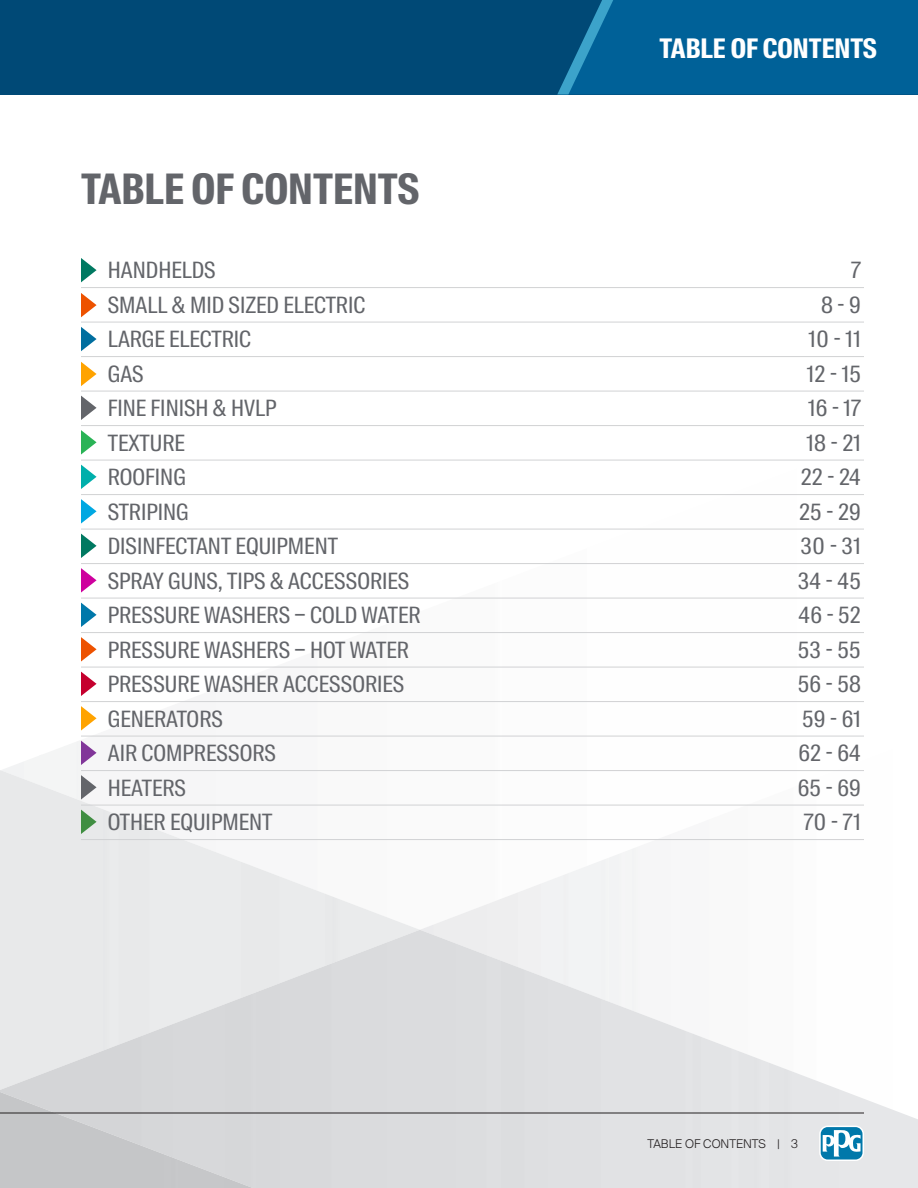
<style>
.page{position:relative;width:918px;height:1188px;background:#fff}
.page>*{position:absolute;margin:0;border:0;box-sizing:border-box;transform-origin:0 0}
.t1{font:700 42px "Suisse Intl Cond";color:#63656a}
.t2{font:700 27px "Suisse Intl Cond";color:#fff}
.t3{font:22.5px "Suisse Intl Cond";color:#63656a}
.t4{font:300 12px "Suisse Intl";color:#231f20}
</style>
<div class="page">
<img style="left:42px;top:675px;width:209px;height:95px">
<hr style="left:0;top:1113px;width:864px;height:1px;background:#231f20">
<svg style="left:819px;top:1126px;width:45px;height:35px"></svg>
<svg style="left:821px;top:1127px;width:42px;height:33px"></svg>
<svg style="left:823px;top:1129px;width:38px;height:28px"></svg>
<div style="left:0;top:0;width:918px;height:94px;background:#004976"></div>
<svg style="left:557px;top:0;width:361px;height:94px;background:#016197"></svg>
<hr style="left:81px;top:287px;width:783px;height:1px;background:#d1d2d4">
<hr style="left:81px;top:322px;width:783px;height:1px;background:#d1d2d4">
<hr style="left:81px;top:356px;width:783px;height:1px;background:#d1d2d4">
<hr style="left:81px;top:391px;width:783px;height:1px;background:#d1d2d4">
<hr style="left:81px;top:425px;width:783px;height:1px;background:#d1d2d4">
<hr style="left:81px;top:460px;width:783px;height:1px;background:#d1d2d4">
<hr style="left:81px;top:494px;width:783px;height:1px;background:#d1d2d4">
<hr style="left:81px;top:529px;width:783px;height:1px;background:#d1d2d4">
<hr style="left:81px;top:563px;width:783px;height:1px;background:#d1d2d4">
<hr style="left:81px;top:598px;width:783px;height:1px;background:#d1d2d4">
<hr style="left:81px;top:632px;width:783px;height:1px;background:#d1d2d4">
<hr style="left:81px;top:667px;width:783px;height:1px;background:#d1d2d4">
<hr style="left:81px;top:701px;width:783px;height:1px;background:#d1d2d4">
<hr style="left:81px;top:736px;width:783px;height:1px;background:#d1d2d4">
<hr style="left:81px;top:770px;width:783px;height:1px;background:#d1d2d4">
<hr style="left:81px;top:805px;width:783px;height:1px;background:#d1d2d4">
<hr style="left:81px;top:839px;width:783px;height:1px;background:#d1d2d4">
<svg style="left:81px;top:258px;width:16px;height:24px"></svg>
<svg style="left:81px;top:293px;width:16px;height:24px"></svg>
<svg style="left:81px;top:327px;width:16px;height:24px"></svg>
<svg style="left:81px;top:362px;width:16px;height:24px"></svg>
<svg style="left:81px;top:396px;width:16px;height:24px"></svg>
<svg style="left:81px;top:430px;width:16px;height:25px"></svg>
<svg style="left:81px;top:465px;width:16px;height:24px"></svg>
<svg style="left:81px;top:499px;width:16px;height:25px"></svg>
<svg style="left:81px;top:534px;width:16px;height:24px"></svg>
<svg style="left:81px;top:568px;width:16px;height:25px"></svg>
<svg style="left:81px;top:603px;width:16px;height:24px"></svg>
<svg style="left:81px;top:637px;width:16px;height:25px"></svg>
<svg style="left:81px;top:672px;width:16px;height:24px"></svg>
<svg style="left:81px;top:706px;width:16px;height:25px"></svg>
<svg style="left:81px;top:741px;width:16px;height:24px"></svg>
<svg style="left:81px;top:775px;width:16px;height:25px"></svg>
<svg style="left:81px;top:810px;width:16px;height:24px"></svg>
<h1 class="t1" style="left:81px;top:165px;width:340px">TABLE OF CONTENTS</h1>
<p class="t2" style="left:660px;top:32px;width:219px">TABLE OF CONTENTS</p>
<p class="t3" style="left:108px;top:257px;width:109px">HANDHELDS</p>
<p class="t3" style="left:851px;top:257px;width:11px">7</p>
<p class="t3" style="left:108px;top:292px;width:259px">SMALL &amp; MID SIZED ELECTRIC</p>
<p class="t3" style="left:821px;top:292px;width:41px">8 - 9</p>
<p class="t3" style="left:108px;top:326px;width:145px">LARGE ELECTRIC</p>
<p class="t3" style="left:809px;top:326px;width:54px">10 - 11</p>
<p class="t3" style="left:108px;top:361px;width:37px">GAS</p>
<p class="t3" style="left:807px;top:361px;width:56px">12 - 15</p>
<p class="t3" style="left:108px;top:395px;width:170px">FINE FINISH &amp; HVLP</p>
<p class="t3" style="left:808px;top:395px;width:54px">16 - 17</p>
<p class="t3" style="left:108px;top:430px;width:79px">TEXTURE</p>
<p class="t3" style="left:807px;top:430px;width:56px">18 - 21</p>
<p class="t3" style="left:108px;top:464px;width:80px">ROOFING</p>
<p class="t3" style="left:801px;top:464px;width:62px">22 - 24</p>
<p class="t3" style="left:108px;top:499px;width:83px">STRIPING</p>
<p class="t3" style="left:799px;top:499px;width:63px">25 - 29</p>
<p class="t3" style="left:108px;top:533px;width:232px">DISINFECTANT EQUIPMENT</p>
<p class="t3" style="left:801px;top:533px;width:62px">30 - 31</p>
<p class="t3" style="left:108px;top:568px;width:303px">SPRAY GUNS, TIPS &amp; ACCESSORIES</p>
<p class="t3" style="left:798px;top:568px;width:65px">34 - 45</p>
<p class="t3" style="left:108px;top:602px;width:314px">PRESSURE WASHERS – COLD WATER</p>
<p class="t3" style="left:799px;top:602px;width:64px">46 - 52</p>
<p class="t3" style="left:108px;top:637px;width:303px">PRESSURE WASHERS – HOT WATER</p>
<p class="t3" style="left:798px;top:637px;width:65px">53 - 55</p>
<p class="t3" style="left:108px;top:671px;width:298px">PRESSURE WASHER ACCESSORIES</p>
<p class="t3" style="left:798px;top:671px;width:65px">56 - 58</p>
<p class="t3" style="left:108px;top:706px;width:117px">GENERATORS</p>
<p class="t3" style="left:802px;top:706px;width:60px">59 - 61</p>
<p class="t3" style="left:108px;top:740px;width:170px">AIR COMPRESSORS</p>
<p class="t3" style="left:799px;top:740px;width:64px">62 - 64</p>
<p class="t3" style="left:108px;top:775px;width:80px">HEATERS</p>
<p class="t3" style="left:798px;top:775px;width:65px">65 - 69</p>
<p class="t3" style="left:108px;top:809px;width:166px">OTHER EQUIPMENT</p>
<p class="t3" style="left:804px;top:809px;width:59px">70 - 71</p>
<p class="t4" style="left:647px;top:1137px;width:152px">TABLE OF CONTENTS | 3</p>
</div>
